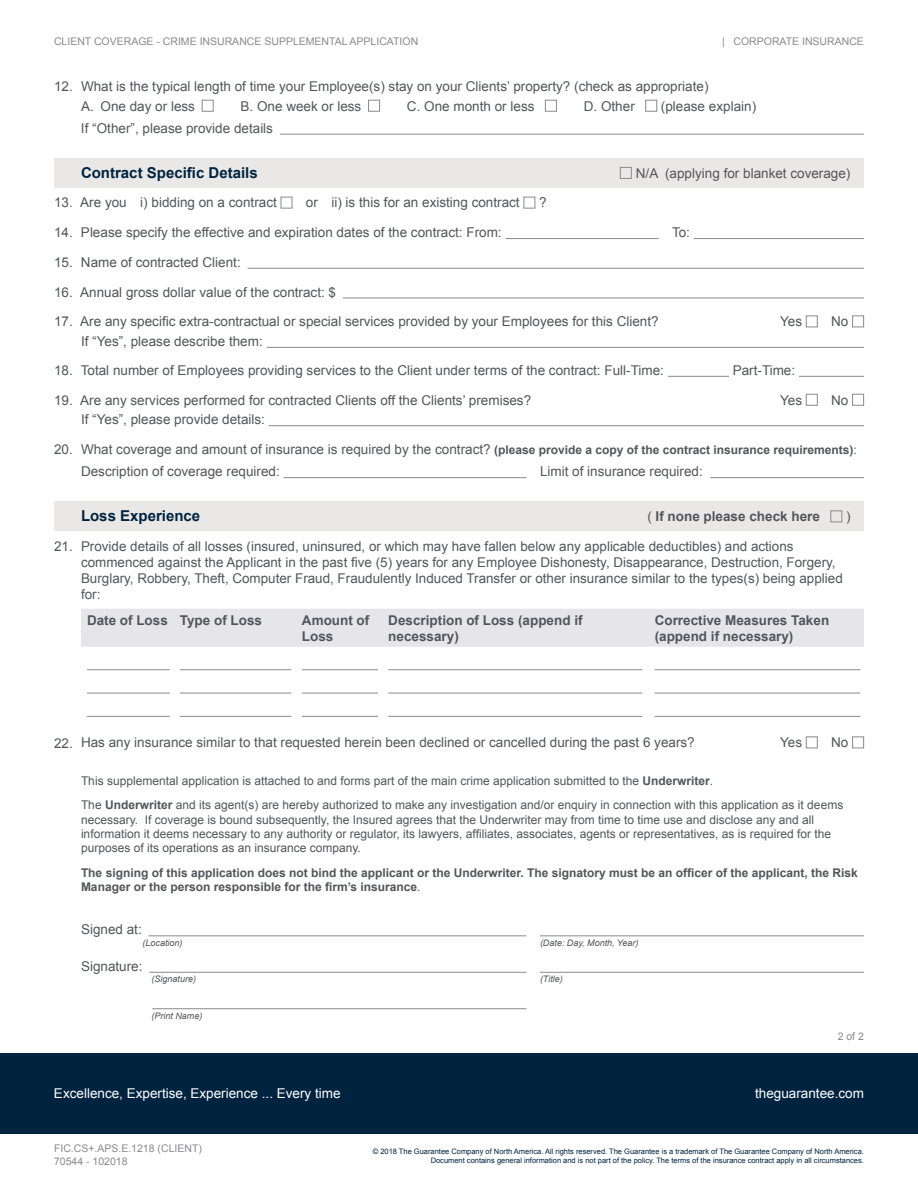
<style>
.page{position:relative;width:918px;height:1188px;background:#fff}
.page>*{position:absolute;margin:0;border:0;box-sizing:border-box;transform-origin:0 0}
.t1{font:700 15px "Arial";color:#002340}
.t2{font:13.5px/29.7px "Arial";color:#54555a}
.t3{font:700 13.5px/16.2px "Arial";color:#54555a}
.t4{font:13.5px "Arial";color:#fff}
.t5{font:13.35px/16.2px "Arial";color:#54555a}
.t6{font:12px/14.4px "Arial";color:#54555a}
.t7{font:700 12px/14.4px "Arial";color:#54555a}
.t8{font:10.5px/12.6px "Arial";color:#8a8a8e}
.t9{font:italic 9px "Arial";color:#54555a}
.t10{font:7.5px/9px "Arial";color:#002340;text-align:right}
.s1{font-weight:700;font-size:12px}
.s2{font-size:12px}
.s3{font-weight:400}
.s4{font-weight:700}
</style>
<div class="page">
<div style="left:0;top:1053px;width:918px;height:81px;background:#002340"></div>
<hr style="left:280px;top:134px;width:584px;height:1px;background:#8a8a8e">
<div style="left:54px;top:158px;width:810px;height:30px;background:#eae8e7"></div>
<hr style="left:505px;top:238px;width:154px;height:1px;background:#8a8a8e">
<hr style="left:694px;top:238px;width:170px;height:1px;background:#8a8a8e">
<hr style="left:248px;top:268px;width:616px;height:1px;background:#8a8a8e">
<hr style="left:343px;top:298px;width:521px;height:1px;background:#8a8a8e">
<hr style="left:267px;top:347px;width:597px;height:1px;background:#8a8a8e">
<hr style="left:668px;top:376px;width:61px;height:1px;background:#8a8a8e">
<hr style="left:799px;top:376px;width:65px;height:1px;background:#8a8a8e">
<hr style="left:269px;top:425px;width:595px;height:1px;background:#8a8a8e">
<hr style="left:284px;top:477px;width:243px;height:1px;background:#8a8a8e">
<hr style="left:710px;top:477px;width:154px;height:1px;background:#8a8a8e">
<div style="left:54px;top:502px;width:810px;height:29px;background:#eae8e7"></div>
<hr style="left:149px;top:935px;width:377px;height:1px;background:#8a8a8e">
<hr style="left:540px;top:935px;width:324px;height:1px;background:#8a8a8e">
<hr style="left:149px;top:972px;width:378px;height:1px;background:#8a8a8e">
<hr style="left:540px;top:972px;width:324px;height:1px;background:#8a8a8e">
<hr style="left:152px;top:1008px;width:375px;height:1px;background:#8a8a8e">
<div style="left:202px;top:100px;width:12px;height:12px;border:1px solid #8a8a8e"></div>
<div style="left:368px;top:100px;width:12px;height:12px;border:1px solid #8a8a8e"></div>
<div style="left:545px;top:100px;width:12px;height:12px;border:1px solid #8a8a8e"></div>
<div style="left:645px;top:100px;width:12px;height:12px;border:1px solid #8a8a8e"></div>
<div style="left:620px;top:167px;width:12px;height:12px;border:1px solid #8a8a8e"></div>
<div style="left:281px;top:197px;width:11px;height:12px;border:1px solid #8a8a8e"></div>
<div style="left:523px;top:197px;width:12px;height:12px;border:1px solid #8a8a8e"></div>
<div style="left:806px;top:316px;width:12px;height:11px;border:1px solid #8a8a8e"></div>
<div style="left:852px;top:316px;width:12px;height:11px;border:1px solid #8a8a8e"></div>
<div style="left:806px;top:394px;width:12px;height:12px;border:1px solid #8a8a8e"></div>
<div style="left:852px;top:394px;width:12px;height:12px;border:1px solid #8a8a8e"></div>
<div style="left:830px;top:510px;width:12px;height:12px;border:1px solid #8a8a8e"></div>
<div style="left:81px;top:609px;width:783px;height:38px;background:#e6e6ea"></div>
<hr style="left:87px;top:669px;width:83px;height:1px;background:#8a8a8e">
<hr style="left:180px;top:669px;width:111px;height:1px;background:#8a8a8e">
<hr style="left:302px;top:669px;width:76px;height:1px;background:#8a8a8e">
<hr style="left:388px;top:669px;width:254px;height:1px;background:#8a8a8e">
<hr style="left:655px;top:669px;width:205px;height:1px;background:#8a8a8e">
<hr style="left:87px;top:693px;width:83px;height:1px;background:#8a8a8e">
<hr style="left:180px;top:693px;width:111px;height:1px;background:#8a8a8e">
<hr style="left:302px;top:693px;width:76px;height:1px;background:#8a8a8e">
<hr style="left:388px;top:693px;width:254px;height:1px;background:#8a8a8e">
<hr style="left:655px;top:693px;width:205px;height:1px;background:#8a8a8e">
<hr style="left:87px;top:716px;width:83px;height:1px;background:#8a8a8e">
<hr style="left:180px;top:716px;width:111px;height:1px;background:#8a8a8e">
<hr style="left:302px;top:716px;width:76px;height:1px;background:#8a8a8e">
<hr style="left:388px;top:716px;width:254px;height:1px;background:#8a8a8e">
<hr style="left:655px;top:716px;width:205px;height:1px;background:#8a8a8e">
<div style="left:806px;top:736px;width:12px;height:12px;border:1px solid #8a8a8e"></div>
<div style="left:852px;top:736px;width:12px;height:12px;border:1px solid #8a8a8e"></div>
<p class="t8" style="left:54px;top:36px;width:366px">CLIENT COVERAGE - CRIME INSURANCE SUPPLEMENTAL APPLICATION</p>
<p class="t8" style="left:722px;top:36px;width:143px">| CORPORATE INSURANCE</p>
<p class="t2" style="left:54px;top:72px;width:20px">12.</p>
<p class="t2" style="left:54px;top:188px;width:20px">13.</p>
<p class="t2" style="left:54px;top:218px;width:20px">14.</p>
<p class="t2" style="left:54px;top:247px;width:20px;text-align:justify">15.<br>16.<br>17.</p>
<p class="t2" style="left:54px;top:355px;width:20px">18.</p>
<p class="t2" style="left:54px;top:385px;width:20px">19.</p>
<p class="t2" style="left:54px;top:435px;width:20px">20.</p>
<p class="t2" style="left:54px;top:531px;width:20px">21.</p>
<p class="t2" style="left:81px;top:76px;width:629px;line-height:19.6px">What is the typical length of time your Employee(s) stay on your Clients’ property? (check as appropriate)<br>A. One day or less</p>
<p class="t2" style="left:241px;top:91px;width:122px">B. One week or less</p>
<p class="t2" style="left:407px;top:91px;width:129px">C. One month or less</p>
<p class="t2" style="left:584px;top:91px;width:53px">D. Other</p>
<p class="t2" style="left:661px;top:91px;width:97px">(please explain)</p>
<p class="t2" style="left:81px;top:113px;width:194px">If “Other”, please provide details</p>
<p class="t1" style="left:81px;top:162px;width:178px">Contract Specific Details</p>
<p class="t2" style="left:636px;top:158px;width:216px">N/A (applying for blanket coverage)</p>
<p class="t2" style="left:80px;top:188px;width:198px">Are you i) bidding on a contract</p>
<p class="t2" style="left:306px;top:188px;width:215px">or ii) is this for an existing contract</p>
<p class="t2" style="left:539px;top:188px;width:9px">?</p>
<p class="t2" style="left:81px;top:218px;width:422px">Please specify the effective and expiration dates of the contract: From:</p>
<p class="t2" style="left:672px;top:218px;width:20px">To:</p>
<p class="t2" style="left:81px;top:247px;width:161px">Name of contracted Client:</p>
<p class="t2" style="left:80px;top:277px;width:580px">Annual gross dollar value of the contract: $<br>Are any specific extra-contractual or special services provided by your Employees for this Client?</p>
<p class="t2" style="left:780px;top:307px;width:24px">Yes</p>
<p class="t2" style="left:831px;top:307px;width:19px">No</p>
<p class="t2" style="left:81px;top:327px;width:585px;line-height:29px">If “Yes”, please describe them:<br>Total number of Employees providing services to the Client under terms of the contract: Full-Time:</p>
<p class="t2" style="left:733px;top:355px;width:64px">Part-Time:</p>
<p class="t2" style="left:80px;top:385px;width:452px">Are any services performed for contracted Clients off the Clients’ premises?</p>
<p class="t2" style="left:780px;top:385px;width:24px">Yes</p>
<p class="t2" style="left:831px;top:385px;width:19px">No</p>
<p class="t2" style="left:81px;top:405px;width:777px">If “Yes”, please provide details:<br>What coverage and amount of insurance is required by the contract? <span class="s1">(please provide a copy of the contract insurance requirements)</span><span class="s2">:</span></p>
<p class="t2" style="left:81px;top:457px;width:200px">Description of coverage required:</p>
<p class="t2" style="left:540px;top:457px;width:164px">Limit of insurance required:</p>
<p class="t1" style="left:81px;top:506px;width:121px">Loss Experience</p>
<p class="t3" style="left:647px;top:509px;width:174px"><span class="s3">(</span> If none please check here</p>
<p class="t2" style="left:846px;top:502px;width:6px">)</p>
<p class="t5" style="left:81px;top:538px;width:763px">Provide details of all losses (insured, uninsured, or which may have fallen below any applicable deductibles) and actions commenced against the Applicant in the past five (5) years for any Employee Dishonesty, Disappearance, Destruction, Forgery, Burglary, Robbery, Theft, Computer Fraud, Fraudulently Induced Transfer or other insurance similar to the types(s) being applied for:</p>
<p class="t3" style="left:87px;top:612px;width:177px">Date of Loss Type of Loss</p>
<p class="t3" style="left:302px;top:612px;width:69px">Amount of<br>Loss</p>
<p class="t3" style="left:388px;top:612px;width:196px">Description of Loss (append if necessary)</p>
<p class="t3" style="left:655px;top:612px;width:176px">Corrective Measures Taken (append if necessary)</p>
<p class="t2" style="left:54px;top:728px;width:20px">22.</p>
<p class="t2" style="left:81px;top:728px;width:615px">Has any insurance similar to that requested herein been declined or cancelled during the past 6 years?</p>
<p class="t2" style="left:780px;top:728px;width:24px">Yes</p>
<p class="t2" style="left:831px;top:728px;width:19px">No</p>
<p class="t6" style="left:81px;top:769px;width:764px;line-height:24.5px">This supplemental application is attached to and forms part of the main crime application submitted to the <span class="s4">Underwriter</span>.<br>The <span class="s4">Underwriter</span> and its agent(s) are hereby authorized to make any investigation and/or enquiry in connection with this application as it deems</p>
<p class="t6" style="left:81px;top:812px;width:752px">necessary. If coverage is bound subsequently, the Insured agrees that the Underwriter may from time to time use and disclose any and all information it deems necessary to any authority or regulator, its lawyers, affiliates, associates, agents or representatives, as is required for the purposes of its operations as an insurance company.</p>
<p class="t7" style="left:81px;top:866px;width:778px">The signing of this application does not bind the applicant or the Underwriter. The signatory must be an officer of the applicant, the Risk<br>Manager or the person responsible for the firm’s insurance<span class="s3">.</span></p>
<p class="t2" style="left:81px;top:915px;width:62px">Signed at:</p>
<p class="t2" style="left:81px;top:951px;width:63px">Signature:</p>
<p class="t9" style="left:143px;top:937px;width:42px">(Location)</p>
<p class="t9" style="left:540px;top:937px;width:100px">(Date: Day, Month, Year)</p>
<p class="t9" style="left:152px;top:973px;width:46px">(Signature)</p>
<p class="t9" style="left:540px;top:973px;width:24px">(Title)</p>
<p class="t9" style="left:151px;top:1010px;width:53px">(Print Name)</p>
<p class="t8" style="left:838px;top:1030px;width:28px">2 of 2</p>
<p class="t4" style="left:54px;top:1085px;width:288px">Excellence, Expertise, Experience ... Every time</p>
<p class="t4" style="left:755px;top:1085px;width:110px">theguarantee.com</p>
<p class="t8" style="left:54px;top:1143px;width:149px">FIC.CS+.APS.E.1218 (CLIENT)<br>70544 - 102018</p>
<p class="t10" style="left:373px;top:1147px;width:493px">© 2018 The Guarantee Company of North America. All rights reserved. The Guarantee is a trademark of The Guarantee Company of North America.<br>Document contains general information and is not part of the policy. The terms of the insurance contract apply in all circumstances.</p>
</div>
